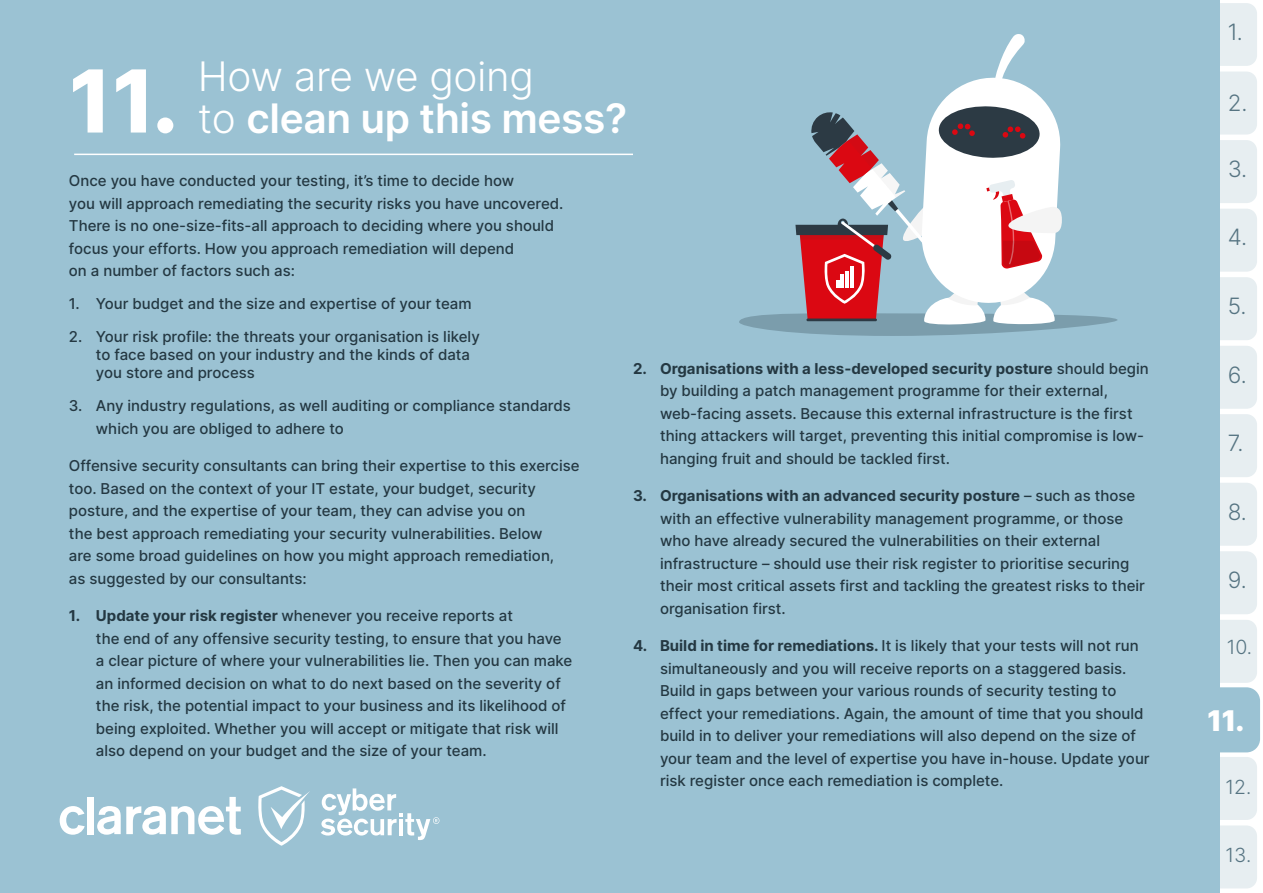
<style>
.page{position:relative;width:1263px;height:893px;background:#fff}
.page>*{position:absolute;margin:0;border:0;box-sizing:border-box;transform-origin:0 0}
.t1{font:600 40.65px "Inter";letter-spacing:-.01em;color:#fff}
.t2{font:300 40.65px "Inter";letter-spacing:-.01em;color:#fff}
.t3{font:900 28.5px "Inter";color:#fff}
.t4{font:300 22.5px "Inter";color:#567482}
.t5{font:300 19.5px "Inter";color:#567482}
.t6{font:500 15px/22.5px "Inter";color:#243842}
.s1{font-weight:800;font-size:86.85px}
.s2{font-weight:300}
.s3{font-weight:700}
</style>
<div class="page">
<div style="left:1194px;top:2px;width:64px;height:65px;background:#e7eef1;border-radius:12px"></div>
<div style="left:1192px;top:0;width:68px;height:69px;border:3px solid #fff;border-radius:12px"></div>
<div style="left:1194px;top:70px;width:64px;height:66px;background:#e7eef1;border-radius:12px"></div>
<div style="left:1192px;top:69px;width:68px;height:69px;border:3px solid #fff;border-radius:12px"></div>
<div style="left:1194px;top:139px;width:64px;height:66px;background:#e7eef1;border-radius:12px"></div>
<div style="left:1192px;top:137px;width:68px;height:69px;border:3px solid #fff;border-radius:12px"></div>
<div style="left:1194px;top:207px;width:64px;height:66px;background:#e7eef1;border-radius:12px"></div>
<div style="left:1192px;top:206px;width:68px;height:69px;border:3px solid #fff;border-radius:12px"></div>
<div style="left:1194px;top:276px;width:64px;height:66px;background:#e7eef1;border-radius:12px"></div>
<div style="left:1192px;top:274px;width:68px;height:69px;border:3px solid #fff;border-radius:12px"></div>
<div style="left:1194px;top:344px;width:64px;height:66px;background:#e7eef1;border-radius:12px"></div>
<div style="left:1192px;top:343px;width:68px;height:69px;border:3px solid #fff;border-radius:12px"></div>
<div style="left:1194px;top:413px;width:64px;height:66px;background:#e7eef1;border-radius:12px"></div>
<div style="left:1192px;top:411px;width:68px;height:69px;border:3px solid #fff;border-radius:12px"></div>
<div style="left:1194px;top:481px;width:64px;height:66px;background:#e7eef1;border-radius:12px"></div>
<div style="left:1192px;top:480px;width:68px;height:69px;border:3px solid #fff;border-radius:12px"></div>
<div style="left:1194px;top:550px;width:64px;height:66px;background:#e7eef1;border-radius:12px"></div>
<div style="left:1192px;top:548px;width:68px;height:69px;border:3px solid #fff;border-radius:12px"></div>
<div style="left:1194px;top:618px;width:64px;height:66px;background:#e7eef1;border-radius:12px"></div>
<div style="left:1192px;top:617px;width:68px;height:69px;border:3px solid #fff;border-radius:12px"></div>
<div style="left:1192px;top:685px;width:68px;height:69px;border:3px solid #fff;border-radius:12px"></div>
<div style="left:1194px;top:755px;width:64px;height:66px;background:#e7eef1;border-radius:12px"></div>
<div style="left:1192px;top:754px;width:68px;height:69px;border:3px solid #fff;border-radius:12px"></div>
<div style="left:1194px;top:824px;width:64px;height:66px;background:#e7eef1;border-radius:12px"></div>
<div style="left:1192px;top:822px;width:68px;height:69px;border:3px solid #fff;border-radius:12px"></div>
<div style="left:1192px;top:687px;width:68px;height:65px;background:#9bc2d3;border-radius:14px"></div>
<div style="left:0;top:0;width:1219px;height:893px;background:#9bc2d3"></div>
<hr style="left:74px;top:154px;width:559px;height:1px;background:#fff">
<svg style="left:258px;top:786px;width:52px;height:60px"></svg>
<svg style="left:60px;top:806px;width:25px;height:29px"></svg>
<div style="left:87px;top:797px;width:7px;height:37px;background:#fff"></div>
<svg style="left:97px;top:797px;width:144px;height:38px"></svg>
<svg style="left:321px;top:788px;width:118px;height:52px"></svg>
<svg style="left:739px;top:34px;width:378px;height:302px"></svg>
<h1 class="t2" style="left:198px;top:47px;width:337px">How are we going</h1>
<h1 class="t1" style="left:69px;top:89px;width:560px"><span class="s1">11.</span> <span class="s2">to</span> clean up this mess?</h1>
<p class="t6" style="left:69px;top:169px;width:496px">Once you have conducted your testing, it’s time to decide how<br>you will approach remediating the security risks you have uncovered.<br>There is no one-size-fits-all approach to deciding where you should focus your efforts. How you approach remediation will depend<br>on a number of factors such as:</p>
<p class="t6" style="left:69px;top:292px;width:404px">1. Your budget and the size and expertise of your team</p>
<p class="t6" style="left:96px;top:327px;width:385px;line-height:18px;text-indent:-27px">2. Your risk profile: the threats your organisation is likely to face based on your industry and the kinds of data you store and process</p>
<p class="t6" style="left:96px;top:394px;width:476px;text-indent:-27px">3. Any industry regulations, as well auditing or compliance standards which you are obliged to adhere to</p>
<p class="t6" style="left:69px;top:454px;width:512px">Offensive security consultants can bring their expertise to this exercise too. Based on the context of your IT estate, your budget, security posture, and the expertise of your team, they can advise you on<br>the best approach remediating your security vulnerabilities. Below<br>are some broad guidelines on how you might approach remediation,<br>as suggested by our consultants:</p>
<p class="t6" style="left:96px;top:604px;width:478px;text-indent:-27px"><span class="s3">1. Update your risk register</span> whenever you receive reports at<br>the end of any offensive security testing, to ensure that you have a clear picture of where your vulnerabilities lie. Then you can make an informed decision on what to do next based on the severity of the risk, the potential impact to your business and its likelihood of being exploited. Whether you will accept or mitigate that risk will also depend on your budget and the size of your team.</p>
<p class="t6" style="left:660px;top:357px;width:490px;text-indent:-27px"><span class="s3">2. Organisations with a less-developed security posture</span> should begin by building a patch management programme for their external, web-facing assets. Because this external infrastructure is the first thing attackers will target, preventing this initial compromise is low&shy;hanging fruit and should be tackled first.</p>
<p class="t6" style="left:660px;top:484px;width:486px;text-indent:-27px"><span class="s3">3. Organisations with an advanced security posture</span> – such as those with an effective vulnerability management programme, or those who have already secured the vulnerabilities on their external infrastructure – should use their risk register to prioritise securing their most critical assets first and tackling the greatest risks to their organisation first.</p>
<p class="t6" style="left:660px;top:634px;width:491px;text-indent:-27px"><span class="s3">4. Build in time for remediations.</span> It is likely that your tests will not run simultaneously and you will receive reports on a staggered basis.<br>Build in gaps between your various rounds of security testing to effect your remediations. Again, the amount of time that you should build in to deliver your remediations will also depend on the size of your team and the level of expertise you have in-house. Update your risk register once each remediation is complete.</p>
<h3 class="t4" style="left:1228px;top:16px;width:17px">1.</h3>
<h3 class="t4" style="left:1228px;top:87px;width:21px">2.</h3>
<h3 class="t4" style="left:1228px;top:153px;width:21px">3.</h3>
<h3 class="t4" style="left:1228px;top:221px;width:21px">4.</h3>
<h3 class="t4" style="left:1228px;top:290px;width:20px">5.</h3>
<h3 class="t4" style="left:1228px;top:358px;width:20px">6.</h3>
<h3 class="t4" style="left:1228px;top:427px;width:17px">7.</h3>
<h3 class="t4" style="left:1228px;top:495px;width:21px">8.</h3>
<h3 class="t4" style="left:1228px;top:564px;width:21px">9.</h3>
<h3 class="t5" style="left:1227px;top:633px;width:27px">10.</h3>
<h2 class="t3" style="left:1207px;top:699px;width:38px">11.</h2>
<h3 class="t5" style="left:1225px;top:773px;width:27px">12.</h3>
<h3 class="t5" style="left:1225px;top:841px;width:27px">13.</h3>
</div>
